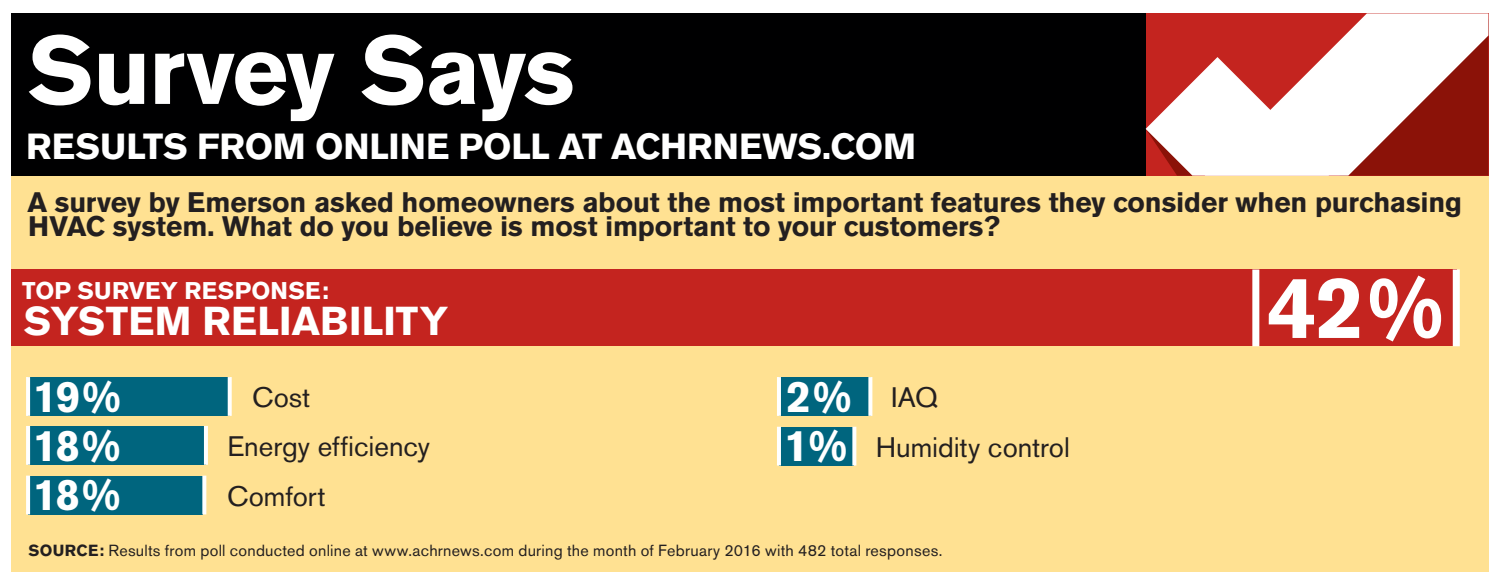
<style>
.page{position:relative;width:1502px;height:587px;background:#fff}
.page>*{position:absolute;margin:0;border:0;box-sizing:border-box;transform-origin:0 0}
.t1{font:700 96px "Akzidenz Grotesk BE";letter-spacing:-.015em;color:#fff}
.t2{font:700 86.6px "Akzidenz Grotesk BE";color:#fff}
.t3{font:700 43.8px/49.2px "Akzidenz Grotesk BE";color:#fff;text-align:justify}
.t4{font:700 40px "Akzidenz Grotesk BE";letter-spacing:.005em;color:#fff}
.t5{font:700 36px "Akzidenz Grotesk BE";letter-spacing:-.005em;color:#fff}
.t6{font:700 28px/24px "Akzidenz Grotesk BE";letter-spacing:-.005em;color:#231f20}
.t7{font:28px/49.2px "Akzidenz Grotesk BE";color:#231f20}
.t8{font:700 24px "Akzidenz Grotesk BE";letter-spacing:.01em;color:#fff}
.t9{font:16px "Akzidenz Grotesk BE";letter-spacing:.015em;color:#231f20}
.s1{font-weight:700}
</style>
<div class="page">
<div style="left:11px;top:168px;width:1477px;height:404px;background:#ffe192"></div>
<div style="left:11px;top:13px;width:1477px;height:163px;background:#000001"></div>
<div style="left:11px;top:269px;width:1442px;height:77px;background:#c4241f"></div>
<div style="left:1252px;top:269px;width:7px;height:77px;background:#fff"></div>
<div style="left:1453px;top:269px;width:7px;height:77px;background:#fff"></div>
<div style="left:28px;top:377px;width:202px;height:39px;background:#00657e"></div>
<hr style="left:26px;top:377px;width:4px;height:39px;background:#fff">
<svg style="left:228px;top:377px;width:4px;height:39px"></svg>
<div style="left:28px;top:426px;width:178px;height:39px;background:#00657e"></div>
<hr style="left:26px;top:426px;width:4px;height:39px;background:#fff">
<hr style="left:204px;top:426px;width:4px;height:39px;background:#fff">
<div style="left:28px;top:476px;width:174px;height:38px;background:#00657e"></div>
<hr style="left:26px;top:476px;width:4px;height:38px;background:#fff">
<svg style="left:202px;top:476px;width:4px;height:38px"></svg>
<div style="left:779px;top:377px;width:92px;height:39px;background:#00657e"></div>
<hr style="left:777px;top:377px;width:4px;height:39px;background:#fff">
<svg style="left:868px;top:377px;width:4px;height:39px"></svg>
<div style="left:779px;top:427px;width:74px;height:39px;background:#00657e"></div>
<hr style="left:777px;top:427px;width:4px;height:39px;background:#fff">
<svg style="left:852px;top:427px;width:4px;height:39px"></svg>
<div style="left:1146px;top:13px;width:342px;height:163px;background:#c4241f"></div>
<svg style="left:1323px;top:13px;width:165px;height:163px;background:#d29e9a"></svg>
<svg style="left:1146px;top:57px;width:186px;height:119px"></svg>
<h1 class="t1" style="left:28px;top:15px;width:548px">Survey Says</h1>
<p class="t5" style="left:26px;top:125px;width:891px">RESULTS FROM ONLINE POLL AT ACHRNEWS.COM</p>
<p class="t6" style="left:27px;top:190px;width:1436px">A survey by Emerson asked homeowners about the most important features they consider when purchasing<br>HVAC system. What do you believe is most important to your customers?</p>
<p class="t8" style="left:22px;top:277px;width:308px">TOP SURVEY RESPONSE:</p>
<h3 class="t4" style="left:24px;top:298px;width:426px">SYSTEM RELIABILITY</h3>
<h3 class="t3" style="left:33px;top:372px;width:90px">19% 18% 18%</h3>
<h3 class="t3" style="left:784px;top:372px;width:69px">2%<br>1%</h3>
<p class="t9" style="left:28px;top:541px;width:915px"><span class="s1">SOURCE:</span> Results from poll conducted online at www.achrnews.com during the month of February 2016 with 482 total responses.</p>
<p class="t7" style="left:227px;top:373px;width:205px;text-indent:25px">Cost<br>Energy efficiency<br>Comfort</p>
<p class="t7" style="left:876px;top:372px;width:196px;line-height:50.4px;text-indent:15px">IAQ<br>Humidity control</p>
<h2 class="t2" style="left:1268px;top:258px;width:177px">42%</h2>
</div>
